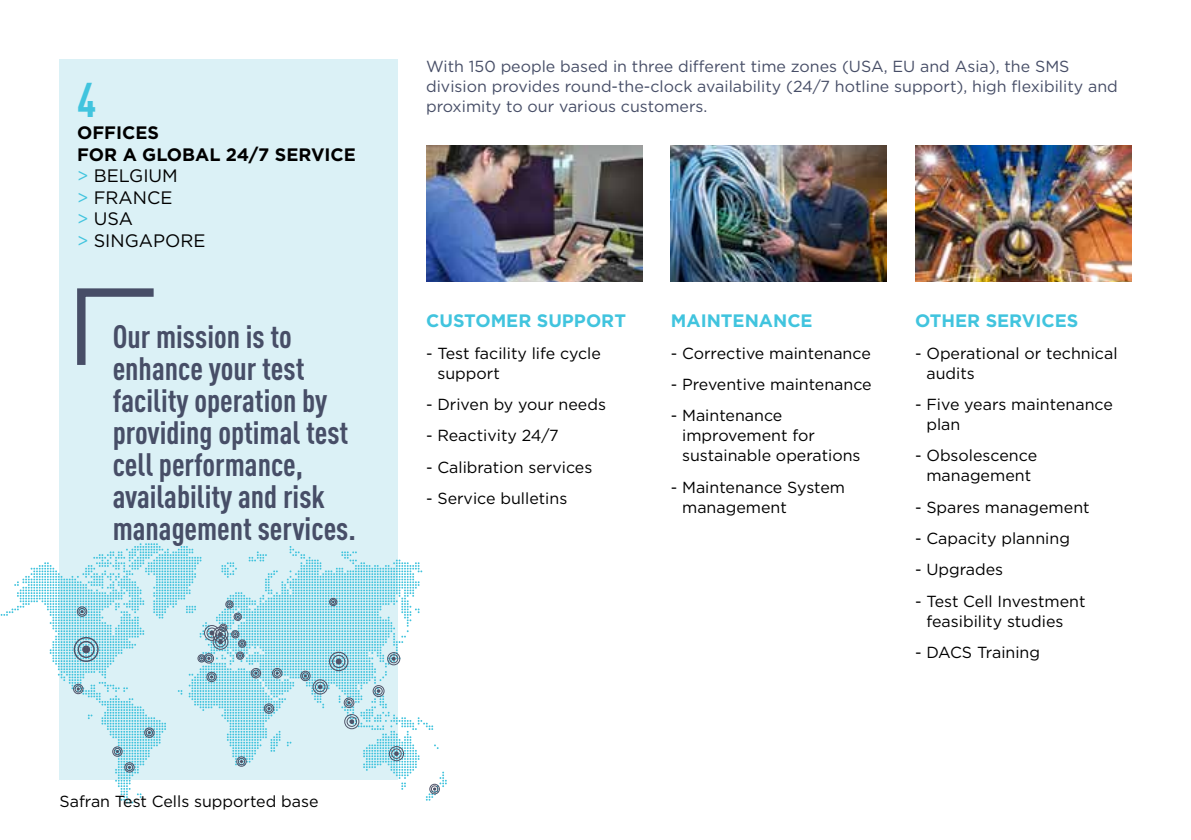
<style>
.page{position:relative;width:1191px;height:840px;background:#fff}
.page>*{position:absolute;margin:0;border:0;box-sizing:border-box;transform-origin:0 0}
.t1{font:700 condensed 48px "DIN Pro";color:#41c4de}
.t2{font:700 condensed 32px/32px "DIN Pro";color:#474e67}
.t3{font:700 18px/21.6px "Gotham";color:#000}
.t4{font:700 18px "Gotham";color:#41c4de}
.t5{font:16px/20px "Gotham";color:#000}
.t6{font:16px/20px "Gotham";color:#474e67}
.s1{font-weight:400;color:#41c4de}
.s2{font-weight:400}
</style>
<div class="page">
<div style="left:60px;top:60px;width:338px;height:720px;background:#dbf1f6"></div>
<svg style="left:77px;top:288px;width:77px;height:77px"></svg>
<img style="left:426px;top:145px;width:216px;height:137px">
<img style="left:671px;top:145px;width:215px;height:137px">
<img style="left:915px;top:145px;width:216px;height:137px">
<svg style="left:1px;top:543px;width:446px;height:260px"></svg>
<h1 class="t1" style="left:77px;top:64px;width:21px">4</h1>
<p class="t3" style="left:77px;top:121px;width:280px">OFFICES<br>FOR A GLOBAL 24/7 SERVICE <span class="s1">&gt;</span> <span class="s2">BELGIUM<br></span><span class="s1">&gt;</span> <span class="s2">FRANCE<br></span><span class="s1">&gt;</span> <span class="s2">USA<br></span><span class="s1">&gt;</span> <span class="s2">SINGAPORE</span></p>
<h2 class="t2" style="left:113px;top:317px;width:245px">Our mission is to enhance your test facility operation by providing optimal test cell performance, availability and risk management services.</h2>
<p class="t5" style="left:60px;top:791px;width:260px">Safran Test Cells supported base</p>
<p class="t6" style="left:426px;top:56px;width:693px">With 150 people based in three different time zones (USA, EU and Asia), the SMS division provides round-the-clock availability (24/7 hotline support), high flexibility and proximity to our various customers.</p>
<p class="t4" style="left:426px;top:308px;width:201px">CUSTOMER SUPPORT</p>
<p class="t5" style="left:437px;top:342px;width:165px;text-indent:-11px">- Test facility life cycle support</p>
<p class="t5" style="left:426px;top:393px;width:181px">- Driven by your needs</p>
<p class="t5" style="left:426px;top:425px;width:134px">- Reactivity 24/7</p>
<p class="t5" style="left:426px;top:456px;width:168px">- Calibration services</p>
<p class="t5" style="left:426px;top:487px;width:143px">- Service bulletins</p>
<p class="t4" style="left:671px;top:308px;width:143px">MAINTENANCE</p>
<p class="t5" style="left:671px;top:342px;width:201px">- Corrective maintenance</p>
<p class="t5" style="left:671px;top:373px;width:202px">- Preventive maintenance</p>
<p class="t5" style="left:682px;top:405px;width:180px;text-indent:-11px">- Maintenance improvement for sustainable operations</p>
<p class="t5" style="left:682px;top:476px;width:164px;text-indent:-11px">- Maintenance System management</p>
<p class="t4" style="left:915px;top:308px;width:165px">OTHER SERVICES</p>
<p class="t5" style="left:926px;top:342px;width:193px;text-indent:-11px">- Operational or technical audits</p>
<p class="t5" style="left:926px;top:393px;width:188px;text-indent:-11px">- Five years maintenance plan</p>
<p class="t5" style="left:915px;top:445px;width:124px;text-align:center">- Obsolescence management</p>
<p class="t5" style="left:915px;top:496px;width:176px">- Spares management</p>
<p class="t5" style="left:915px;top:527px;width:156px">- Capacity planning</p>
<p class="t5" style="left:915px;top:559px;width:90px">- Upgrades</p>
<p class="t5" style="left:926px;top:590px;width:161px;text-indent:-11px">- Test Cell Investment feasibility studies</p>
<p class="t5" style="left:915px;top:642px;width:126px">- DACS Training</p>
</div>
